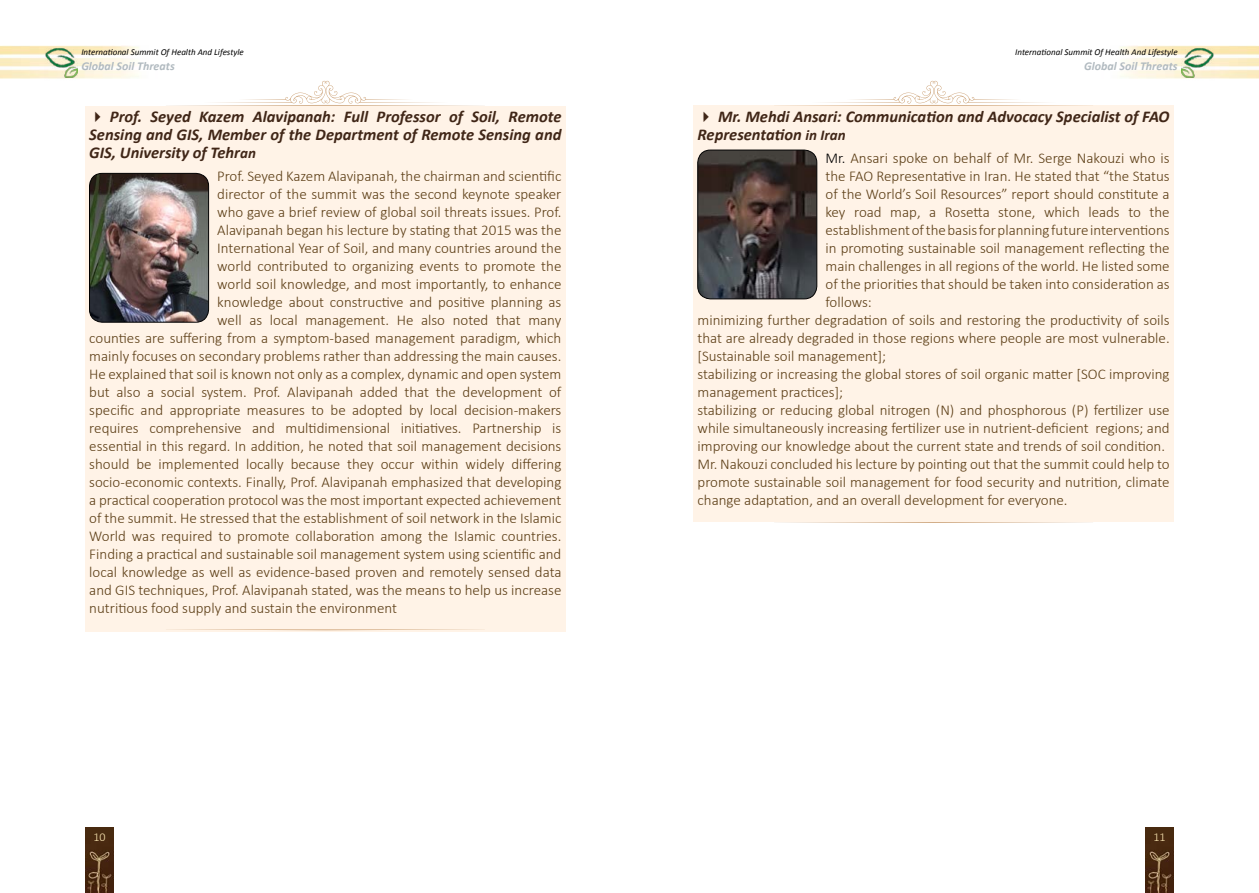
<style>
.page{position:relative;width:1259px;height:893px;background:#fff}
.page>*{position:absolute;margin:0;border:0;box-sizing:border-box;transform-origin:0 0}
.t1{font:italic 700 16.5px/18px "Calibri";color:#402617;text-align:justify}
.t2{font:300 15px "Calibri";color:#5c3e16}
.t3{font:italic 700 12px "Calibri";color:#b1bac0}
.t4{font:300 12px "Calibri";color:#ffebb6}
.t5{font:italic 9px "Calibri";color:#000}
.s1{font-size:15px}
.s2{color:#000}
</style>
<div class="page">
<img style="left:44px;top:46px;width:34px;height:33px">
<img style="left:1181px;top:46px;width:34px;height:33px">
<div style="left:1145px;top:827px;width:28px;height:66px;background:#482a10"></div>
<img style="left:1145px;top:851px;width:28px;height:42px">
<div style="left:85px;top:827px;width:29px;height:66px;background:#482a10"></div>
<img style="left:85px;top:851px;width:29px;height:42px">
<div style="left:85px;top:106px;width:481px;height:525px;background:#fff3e7"></div>
<img style="left:89px;top:173px;width:120px;height:149px">
<div style="left:89px;top:173px;width:120px;height:149px;border:1px solid #000;border-radius:13px"></div>
<svg style="left:166px;top:81px;width:319px;height:25px"></svg>
<svg style="left:167px;top:629px;width:317px;height:1px"></svg>
<div style="left:693px;top:106px;width:481px;height:416px;background:#fff3e7"></div>
<img style="left:698px;top:150px;width:119px;height:149px">
<div style="left:697px;top:150px;width:120px;height:149px;border:1px solid #000;border-radius:13px"></div>
<svg style="left:774px;top:81px;width:319px;height:25px"></svg>
<svg style="left:775px;top:522px;width:318px;height:1px"></svg>
<p class="t5" style="left:81px;top:46px;width:164px">International Summit Of Health And Lifestyle</p>
<p class="t3" style="left:81px;top:59px;width:95px">Global Soil Threats</p>
<p class="t1" style="left:89px;top:108px;width:473px;text-indent:21px">Prof. Seyed Kazem Alavipanah: Full Professor of Soil, Remote Sensing and GIS, Member of the Department of Remote Sensing and GIS, University of Tehr<span class="s1">an</span></p>
<p class="t2" style="left:217px;top:166px;width:346px">Prof. Seyed Kazem Alavipanah, the chairman and scientific</p>
<p class="t2" style="left:217px;top:184px;width:346px">director of the summit was the second keynote speaker</p>
<p class="t2" style="left:217px;top:202px;width:346px">who gave a brief review of global soil threats issues. Prof.</p>
<p class="t2" style="left:217px;top:220px;width:346px">Alavipanah began his lecture by stating that 2015 was the</p>
<p class="t2" style="left:217px;top:238px;width:346px">International Year of Soil, and many countries around the</p>
<p class="t2" style="left:217px;top:256px;width:346px">world contributed to organizing events to promote the</p>
<p class="t2" style="left:217px;top:274px;width:346px">world soil knowledge, and most importantly, to enhance</p>
<p class="t2" style="left:217px;top:292px;width:346px">knowledge about constructive and positive planning as</p>
<p class="t2" style="left:217px;top:310px;width:346px">well as local management. He also noted that many</p>
<p class="t2" style="left:89px;top:328px;width:473px">counties are suffering from a symptom-based management paradigm, which</p>
<p class="t2" style="left:89px;top:346px;width:473px">mainly focuses on secondary problems rather than addressing the main causes.</p>
<p class="t2" style="left:89px;top:364px;width:473px">He explained that soil is known not only as a complex, dynamic and open system</p>
<p class="t2" style="left:89px;top:382px;width:473px">but also a social system. Prof. Alavipanah added that the development of</p>
<p class="t2" style="left:89px;top:400px;width:473px">specific and appropriate measures to be adopted by local decision-makers</p>
<p class="t2" style="left:89px;top:418px;width:473px">requires comprehensive and multidimensional initiatives. Partnership is</p>
<p class="t2" style="left:89px;top:436px;width:473px">essential in this regard. In addition, he noted that soil management decisions</p>
<p class="t2" style="left:89px;top:454px;width:473px">should be implemented locally because they occur within widely differing</p>
<p class="t2" style="left:89px;top:472px;width:473px">socio-economic contexts. Finally, Prof. Alavipanah emphasized that developing</p>
<p class="t2" style="left:89px;top:490px;width:473px">a practical cooperation protocol was the most important expected achievement</p>
<p class="t2" style="left:89px;top:508px;width:473px">of the summit. He stressed that the establishment of soil network in the Islamic</p>
<p class="t2" style="left:89px;top:526px;width:473px">World was required to promote collaboration among the Islamic countries.</p>
<p class="t2" style="left:89px;top:544px;width:473px">Finding a practical and sustainable soil management system using scientific and</p>
<p class="t2" style="left:89px;top:562px;width:473px">local knowledge as well as evidence-based proven and remotely sensed data</p>
<p class="t2" style="left:89px;top:580px;width:473px">and GIS techniques, Prof. Alavipanah stated, was the means to help us increase</p>
<p class="t2" style="left:89px;top:598px;width:309px">nutritious food supply and sustain the environment</p>
<p class="t5" style="left:1015px;top:46px;width:164px">International Summit Of Health And Lifestyle</p>
<p class="t3" style="left:1084px;top:59px;width:95px">Global Soil Threats</p>
<p class="t1" style="left:697px;top:108px;width:473px;text-indent:21px">Mr. Mehdi Ansari: Communication and Advocacy Specialist of FAO<br>Representation <span class="s1">in Iran</span></p>
<p class="t2" style="left:825px;top:148px;width:346px"><span class="s2">Mr.</span> Ansari spoke on behalf of Mr. Serge Nakouzi who is</p>
<p class="t2" style="left:825px;top:166px;width:346px">the FAO Representative in Iran. He stated that “the Status</p>
<p class="t2" style="left:825px;top:184px;width:346px">of the World’s Soil Resources” report should constitute a</p>
<p class="t2" style="left:825px;top:202px;width:346px">key road map, a Rosetta stone, which leads to the</p>
<p class="t2" style="left:825px;top:220px;width:346px">establishment of the basis for planning future interventions</p>
<p class="t2" style="left:825px;top:238px;width:346px">in promoting sustainable soil management reflecting the</p>
<p class="t2" style="left:825px;top:256px;width:346px">main challenges in all regions of the world. He listed some</p>
<p class="t2" style="left:825px;top:274px;width:346px">of the priorities that should be taken into consideration as</p>
<p class="t2" style="left:825px;top:292px;width:48px">follows:</p>
<p class="t2" style="left:697px;top:310px;width:473px">minimizing further degradation of soils and restoring the productivity of soils</p>
<p class="t2" style="left:697px;top:328px;width:473px">that are already degraded in those regions where people are most vulnerable.</p>
<p class="t2" style="left:697px;top:346px;width:190px">[Sustainable soil management];</p>
<p class="t2" style="left:697px;top:364px;width:473px">stabilizing or increasing the global stores of soil organic matter [SOC improving</p>
<p class="t2" style="left:697px;top:382px;width:147px">management practices];</p>
<p class="t2" style="left:697px;top:400px;width:473px">stabilizing or reducing global nitrogen (N) and phosphorous (P) fertilizer use</p>
<p class="t2" style="left:697px;top:418px;width:473px">while simultaneously increasing fertilizer use in nutrient-deficient regions; and</p>
<p class="t2" style="left:697px;top:436px;width:469px">improving our knowledge about the current state and trends of soil condition.</p>
<p class="t2" style="left:697px;top:454px;width:473px">Mr. Nakouzi concluded his lecture by pointing out that the summit could help to</p>
<p class="t2" style="left:697px;top:472px;width:473px">promote sustainable soil management for food security and nutrition, climate</p>
<p class="t2" style="left:697px;top:490px;width:371px">change adaptation, and an overall development for everyone.</p>
<p class="t4" style="left:93px;top:829px;width:14px">10</p>
<p class="t4" style="left:1153px;top:829px;width:14px">11</p>
</div>
